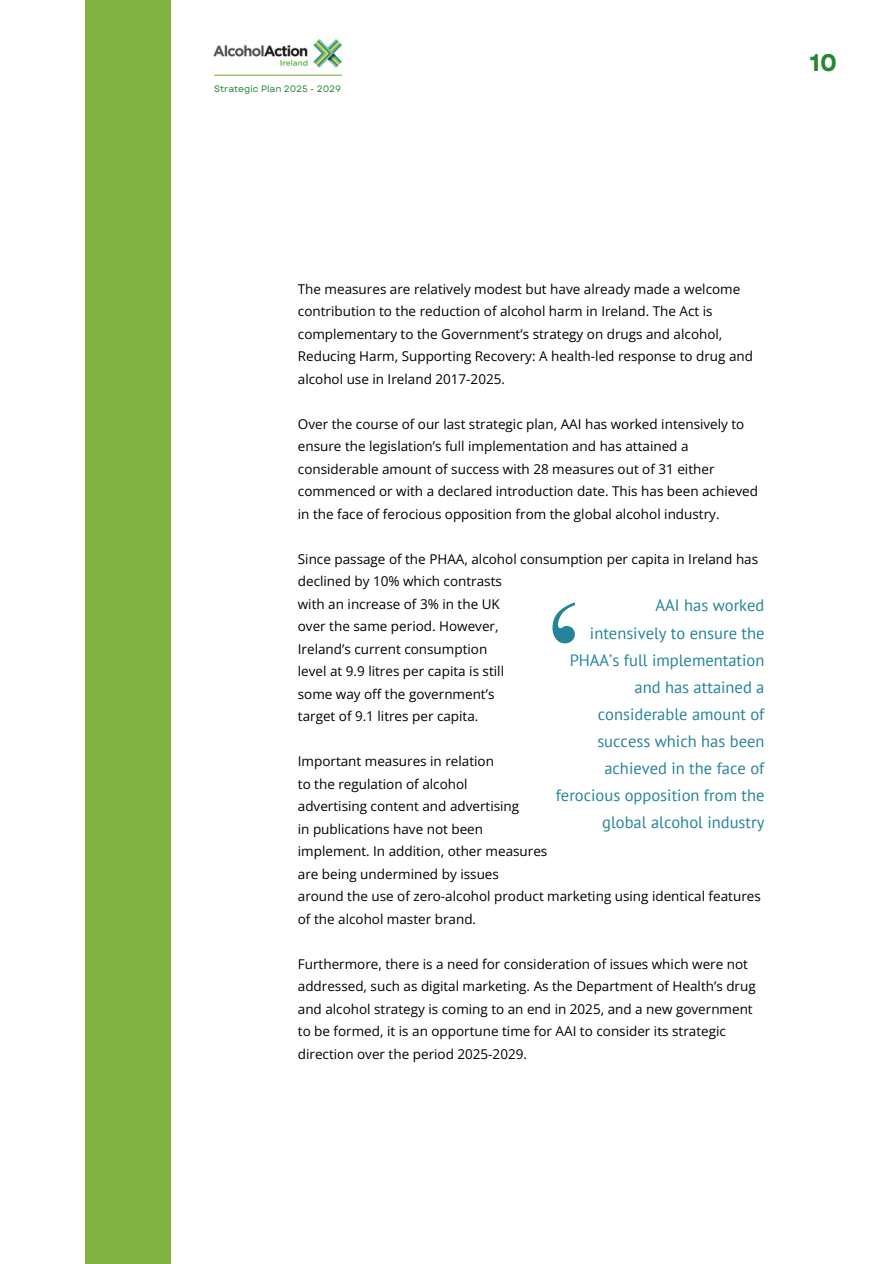
<style>
.page{position:relative;width:894px;height:1264px;background:#fff}
.page>*{position:absolute;margin:0;border:0;box-sizing:border-box;transform-origin:0 0}
.t1{font:154.5px "Times NRMT Pro";color:#258499}
.t2{font:700 24px "Garet";color:#258633}
.t3{font:16.5px/27px "PT Sans";color:#258499;text-align:right}
.t4{font:13.5px/22.5px "Open Sans";color:#000}
.t5{font:9.3px "Garet";color:#258633}
</style>
<div class="page">
<div style="left:85px;top:0;width:85px;height:1263px;background:#81b141"></div>
<img style="left:213px;top:39px;width:129px;height:36px">
<hr style="left:214px;top:75px;width:128px;height:1px;background:#81b141">
<p class="t5" style="left:214px;top:82px;width:128px">Strategic Plan 2025 - 2029</p>
<h2 class="t2" style="left:809px;top:45px;width:29px">10</h2>
<p class="t4" style="left:298px;top:277px;width:456px">The measures are relatively modest but have already made a welcome contribution to the reduction of alcohol harm in Ireland. The Act is complementary to the Government’s strategy on drugs and alcohol, Reducing Harm, Supporting Recovery: A health-led response to drug and alcohol use in Ireland 2017-2025.</p>
<p class="t4" style="left:298px;top:412px;width:461px">Over the course of our last strategic plan, AAI has worked intensively to ensure the legislation’s full implementation and has attained a considerable amount of success with 28 measures out of 31 either commenced or with a declared introduction date. This has been achieved in the face of ferocious opposition from the global alcohol industry.</p>
<p class="t4" style="left:298px;top:547px;width:461px">Since passage of the PHAA, alcohol consumption per capita in Ireland has declined by 10% which contrasts<br>with an increase of 3% in the UK<br>over the same period. However,<br>Ireland’s current consumption<br>level at 9.9 litres per capita is still<br>some way off the government’s<br>target of 9.1 litres per capita.</p>
<h2 class="t4" style="left:298px;top:749px;width:464px">Important measures in relation<br>to the regulation of alcohol<br>advertising content and advertising<br>in publications have not been<br>implement. In addition, other measures<br>are being undermined by issues<br>around the use of zero-alcohol product marketing using identical features of the alcohol master brand.</h2>
<h2 class="t4" style="left:298px;top:952px;width:459px">Furthermore, there is a need for consideration of issues which were not addressed, such as digital marketing. As the Department of Health’s drug and alcohol strategy is coming to an end in 2025, and a new government to be formed, it is an opportune time for AAI to consider its strategic direction over the period 2025-2029.</h2>
<h2 class="t3" style="left:555px;top:592px;width:210px">AAI has worked<br>intensively to ensure the<br>PHAA’s full implementation and has attained a considerable amount of success which has been achieved in the face of ferocious opposition from the global alcohol industry</h2>
<h2 class="t1" style="left:542px;top:602px;width:43px">‘</h2>
</div>
